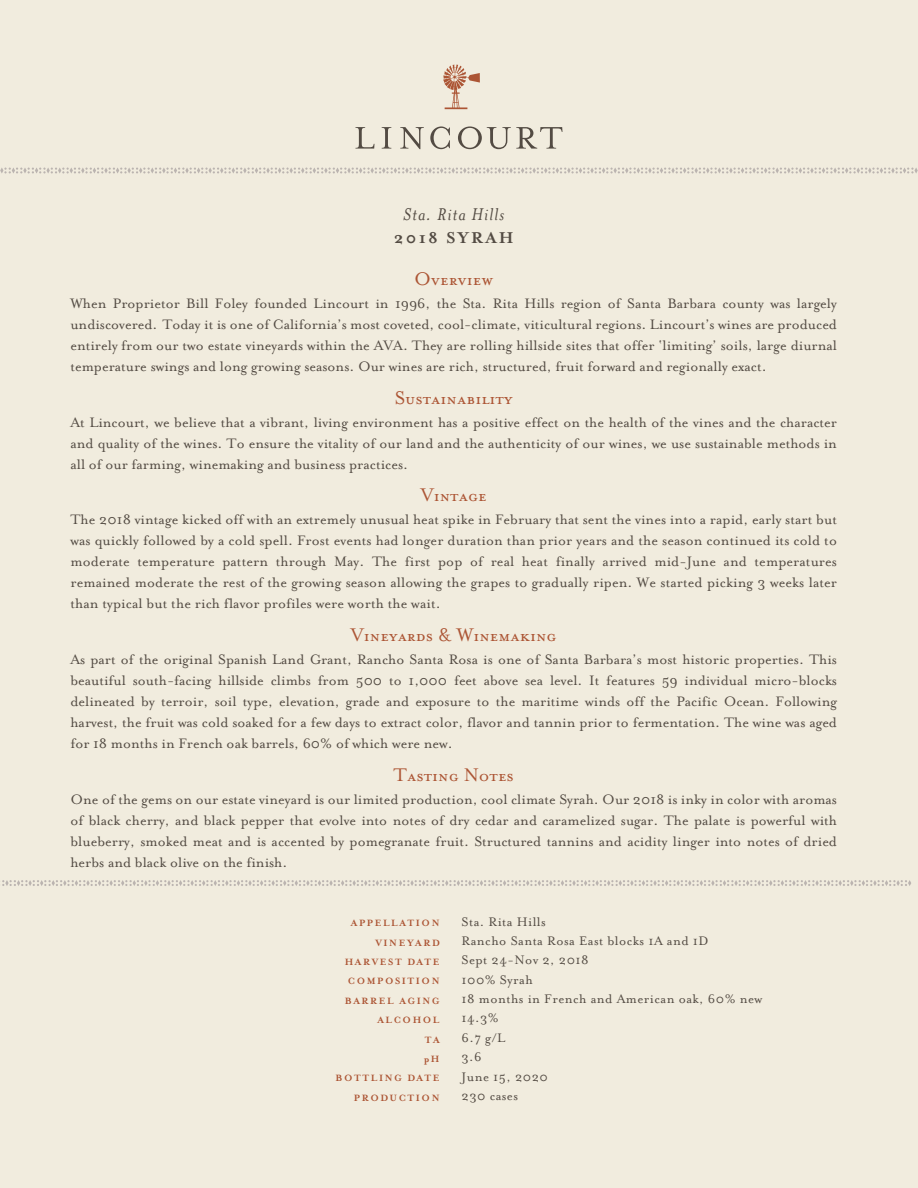
<style>
.page{position:relative;width:918px;height:1188px;background:#f1ecde}
.page>*{position:absolute;margin:0;border:0;box-sizing:border-box;transform-origin:0 0}
.t1{font:21px "Mrs Eaves Petite Caps";color:#ac5534}
.t2{font:italic 19.5px "Mrs Eaves";letter-spacing:.06em;color:#534b43}
.t3{font:700 18px "Mrs Eaves";letter-spacing:.12em;color:#534b43}
.t4{font:15.75px/21px "Mrs Eaves Roman";color:#534b43;text-align:justify}
.t5{font:14.25px/19.4px "Mrs Eaves Roman";letter-spacing:.03em;color:#534b43}
.t6{font:700 10.5px/19.4px "Mrs Eaves";letter-spacing:.15em;color:#ac5534;text-align:right}
</style>
<div class="page">
<svg style="left:355px;top:127px;width:20px;height:22px"></svg>
<svg style="left:382px;top:127px;width:9px;height:22px"></svg>
<svg style="left:400px;top:127px;width:24px;height:22px"></svg>
<svg style="left:430px;top:126px;width:20px;height:23px"></svg>
<svg style="left:458px;top:126px;width:105px;height:23px"></svg>
<svg style="left:443px;top:64px;width:37px;height:45px"></svg>
<svg style="left:0;top:167px;width:918px;height:7px"></svg>
<svg style="left:2px;top:880px;width:909px;height:6px"></svg>
<p class="t2" style="left:403px;top:204px;width:103px">Sta. Rita Hills</p>
<p class="t3" style="left:394px;top:227px;width:121px">2018 SYRAH</p>
<h1 class="t1" style="left:414px;top:268px;width:81px">Overview</h1>
<p class="t4" style="left:70px;top:293px;width:768px">When Proprietor Bill Foley founded Lincourt in 1996, the Sta. Rita Hills region of Santa Barbara county was largely undiscovered. Today it is one of California’s most coveted, cool-climate, viticultural regions. Lincourt’s wines are produced entirely from our two estate vineyards within the AVA. They are rolling hillside sites that offer ‘limiting’ soils, large diurnal temperature swings and long growing seasons. Our wines are rich, structured, fruit forward and regionally exact.</p>
<h1 class="t1" style="left:395px;top:387px;width:119px">Sustainability</h1>
<p class="t4" style="left:70px;top:412px;width:768px">At Lincourt, we believe that a vibrant, living environment has a positive effect on the health of the vines and the character and quality of the wines. To ensure the vitality of our land and the authenticity of our wines, we use sustainable methods in all of our farming, winemaking and business practices.</p>
<h1 class="t1" style="left:421px;top:484px;width:67px">Vintage</h1>
<p class="t4" style="left:70px;top:509px;width:768px">The 2018 vintage kicked off with an extremely unusual heat spike in February that sent the vines into a rapid, early start but was quickly followed by a cold spell. Frost events had longer duration than prior years and the season continued its cold to moderate temperature pattern through May. The first pop of real heat finally arrived mid-June and temperatures remained moderate the rest of the growing season allowing the grapes to gradually ripen. We started picking 3 weeks later than typical but the rich flavor profiles were worth the wait.</p>
<h1 class="t1" style="left:351px;top:624px;width:207px">Vineyards &amp; Winemaking</h1>
<p class="t4" style="left:70px;top:650px;width:768px">As part of the original Spanish Land Grant, Rancho Santa Rosa is one of Santa Barbara’s most historic properties. This beautiful south-facing hillside climbs from 500 to 1,000 feet above sea level. It features 59 individual micro-blocks delineated by terroir, soil type, elevation, grade and exposure to the maritime winds off the Pacific Ocean. Following harvest, the fruit was cold soaked for a few days to extract color, flavor and tannin prior to fermentation. The wine was aged for 18 months in French oak barrels, 60% of which were new.</p>
<h1 class="t1" style="left:394px;top:764px;width:122px">Tasting Notes</h1>
<p class="t4" style="left:70px;top:789px;width:768px">One of the gems on our estate vineyard is our limited production, cool climate Syrah. Our 2018 is inky in color with aromas of black cherry, and black pepper that evolve into notes of dry cedar and caramelized sugar. The palate is powerful with blueberry, smoked meat and is accented by pomegranate fruit. Structured tannins and acidity linger into notes of dried herbs and black olive on the finish.</p>
<p class="t6" style="left:336px;top:914px;width:105px">APPELLATION<br>VINEYARD<br>HARVEST DATE<br>COMPOSITION<br>BARREL AGING<br>ALCOHOL<br>TA<br>pH<br>BOTTLING DATE<br>PRODUCTION</p>
<p class="t5" style="left:462px;top:912px;width:302px">Sta. Rita Hills<br>Rancho Santa Rosa East blocks 1A and 1D<br>Sept 24-Nov 2, 2018<br>100% Syrah<br>18 months in French and American oak, 60% new<br>14.3%<br>6.7 g/L<br>3.6<br>June 15, 2020<br>230 cases</p>
</div>
